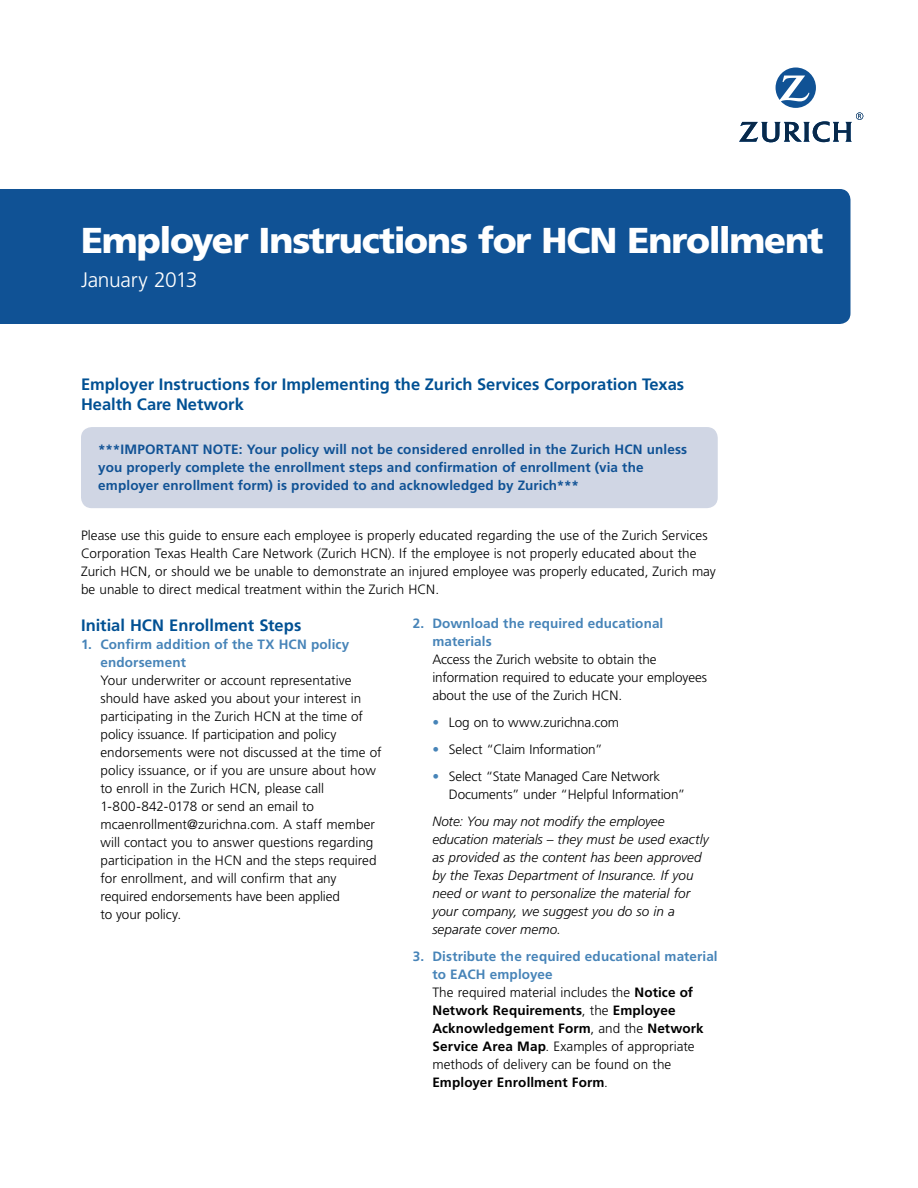
<style>
.page{position:relative;width:918px;height:1188px;background:#fff}
.page>*{position:absolute;margin:0;border:0;box-sizing:border-box;transform-origin:0 0}
.Main_title{font:900 36px "Frutiger LT Std";letter-spacing:-.035em;color:#fff}
.Title_sub{font:300 21px "Frutiger LT Std";letter-spacing:-.015em;color:#fff}
.Head_2{font:700 16.5px/19.5px "Frutiger LT Std";color:#005093}
.Head_3{font:700 16.5px "Frutiger LT Std";color:#005093}
.Bullet{font:300 13.5px/18px "Frutiger LT Std";letter-spacing:-.005em;color:#000}
.Body{font:300 13.5px/18px "Frutiger LT Std";letter-spacing:.005em;color:#000}
.Bullet-2{font:700 13.5px/18px "Frutiger LT Std";letter-spacing:.01em;color:#000}
.Bullet-3{font:italic 300 13.5px/18px "Frutiger LT Std";color:#000}
.Head_3-2{font:700 13.5px/18px "Frutiger LT Std";letter-spacing:.01em;color:#105295}
.s1{font-weight:700;color:#4784b8}
.s2{color:#4784b8}
.s3{font-weight:300}
</style>
<div class="page">
<div style="left:0;top:189px;width:850px;height:135px;background:#105295"></div>
<svg style="left:739px;top:68px;width:124px;height:74px"></svg>
<div style="left:81px;top:427px;width:637px;height:81px;background:#d0d6e4;border-radius:11px"></div>
<p class="Main_title" style="left:81px;top:219px;width:744px">Employer Instructions for HCN Enrollment</p>
<p class="Title_sub" style="left:81px;top:268px;width:118px">January 2013</p>
<p class="Head_2" style="left:81px;top:375px;width:605px">Employer Instructions for Implementing the Zurich Services Corporation Texas<br>Health Care Network</p>
<p class="Head_3-2" style="left:98px;top:441px;width:590px">***IMPORTANT NOTE: Your policy will not be considered enrolled in the Zurich HCN unless you properly complete the enrollment steps and confirmation of enrollment (via the employer enrollment form) is provided to and acknowledged by Zurich***</p>
<p class="Body" style="left:81px;top:527px;width:636px">Please use this guide to ensure each employee is properly educated regarding the use of the Zurich Services Corporation Texas Health Care Network (Zurich HCN). If the employee is not properly educated about the Zurich HCN, or should we be unable to demonstrate an injured employee was properly educated, Zurich may be unable to direct medical treatment within the Zurich HCN.</p>
<p class="Head_3" style="left:81px;top:615px;width:222px">Initial HCN Enrollment Steps</p>
<p class="Bullet" style="left:100px;top:635px;width:283px;text-indent:-20px"><span class="s1">1. Confirm addition of the TX HCN policy endorsement<br></span>Your underwriter or account representative should have asked you about your interest in participating in the Zurich HCN at the time of policy issuance. If participation and policy endorsements were not discussed at the time of policy issuance, or if you are unsure about how to enroll in the Zurich HCN, please call 1-800-842-0178 or send an email to mcaenrollment@zurichna.com. A staff member will contact you to answer questions regarding participation in the HCN and the steps required for enrollment, and will confirm that any required endorsements have been applied<br>to your policy.</p>
<p class="Bullet" style="left:432px;top:615px;width:276px;text-indent:-20px"><span class="s1">2. Download the required educational materials<br></span>Access the Zurich website to obtain the information required to educate your employees about the use of the Zurich HCN.</p>
<p class="Bullet" style="left:432px;top:714px;width:188px"><span class="s2">•</span> Log on to www.zurichna.com</p>
<p class="Bullet" style="left:432px;top:741px;width:172px"><span class="s2">•</span> Select “Claim Information”</p>
<p class="Bullet" style="left:449px;top:768px;width:238px;text-indent:-17px"><span class="s2">•</span> Select “State Managed Care Network<br>Documents” under “Helpful Information”</p>
<p class="Bullet-3" style="left:432px;top:813px;width:278px">Note: You may not modify the employee education materials – they must be used exactly as provided as the content has been approved by the Texas Department of Insurance. If you need or want to personalize the material for your company, we suggest you do so in a separate cover memo.</p>
<p class="Bullet-2" style="left:432px;top:948px;width:287px;text-indent:-20px"><span class="s2">3. Distribute the required educational material to EACH employee<br></span><span class="s3">The required material includes the</span> Notice of Network Requirements<span class="s3">, the</span> Employee Acknowledgement Form<span class="s3">, and the</span> Network Service Area Map<span class="s3">. Examples of appropriate methods of delivery can be found on the </span>Employer Enrollment Form<span class="s3">.</span></p>
</div>
